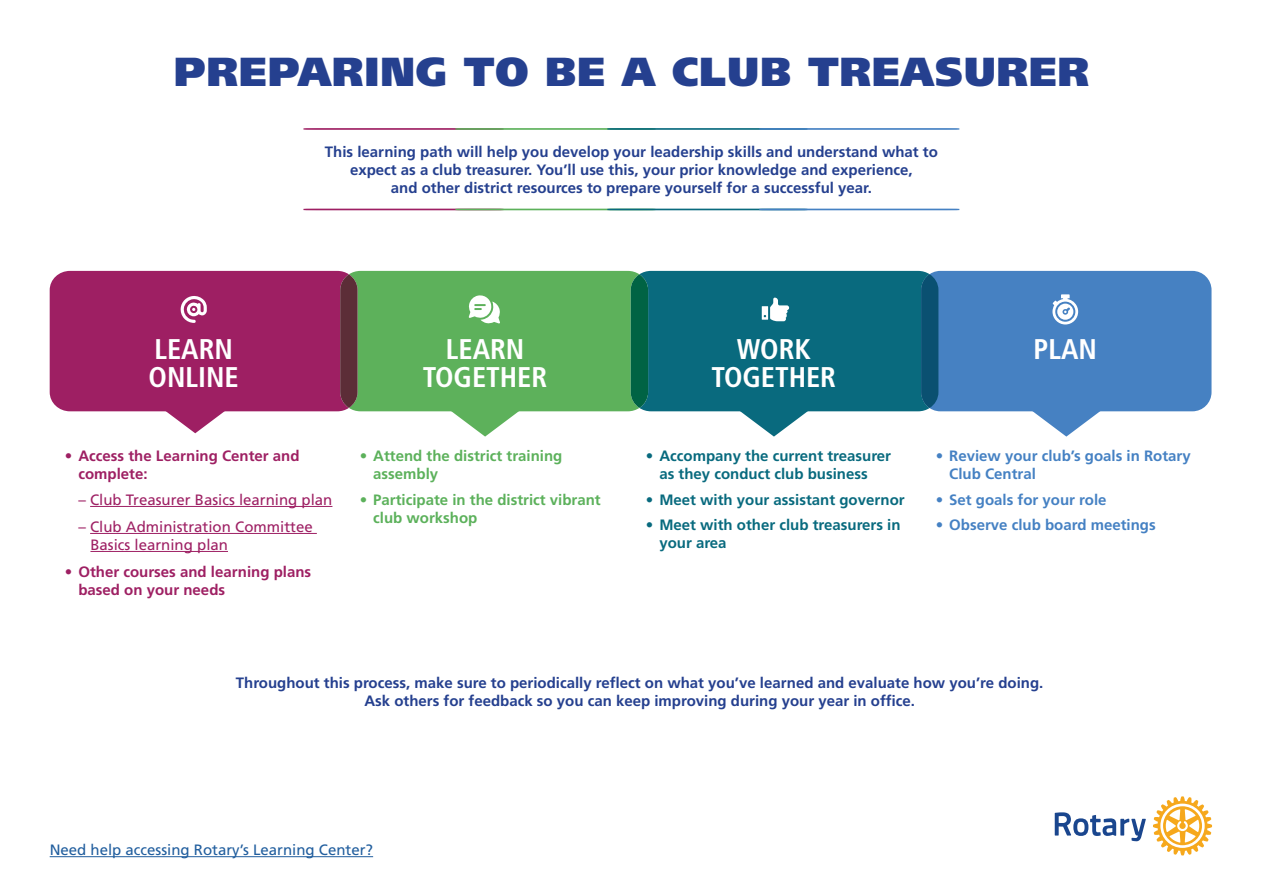
<style>
.page{position:relative;width:1263px;height:893px;background:#fff}
.page>*{position:absolute;margin:0;border:0;box-sizing:border-box;transform-origin:0 0}
.t1{font:900 40.5px "Frutiger LT Std";letter-spacing:.02em;color:#25408f}
.t2{font:700 condensed 28.5px/28.5px "Frutiger LT Std";color:#fff;text-align:center}
.t3{font:700 15px/18px "Frutiger LT Std";color:#25408f;text-align:center}
.t4{font:700 15px/18px "Frutiger LT Std";color:#086a7e}
.t5{font:700 15px/18px "Frutiger LT Std";color:#4581c3}
.t6{font:700 15px/18px "Frutiger LT Std";color:#9e2063}
.t7{font:15px/18px "Frutiger LT Std";color:#9e2064}
.t8{font:700 15px/18px "Frutiger LT Std";color:#5cb15b}
.t9{font:15px "Frutiger LT Std";color:#215e9e}
</style>
<div class="page">
<svg style="left:1055px;top:812px;width:91px;height:29px"></svg>
<svg style="left:1153px;top:796px;width:59px;height:59px"></svg>
<svg style="left:303px;top:128px;width:656px;height:2px"></svg>
<svg style="left:303px;top:209px;width:656px;height:1px"></svg>
<div style="left:921px;top:271px;width:290px;height:140px;background:#4681c2;border-radius:19px"></div>
<svg style="left:1052px;top:294px;width:26px;height:30px"></svg>
<svg style="left:1020px;top:411px;width:93px;height:26px"></svg>
<svg style="left:50px;top:271px;width:888px;height:166px;background:#6f7d7f"></svg>
<hr style="left:90px;top:506px;width:242px;height:1px;background:#9e2064">
<hr style="left:90px;top:533px;width:227px;height:1px;background:#9e2064">
<hr style="left:90px;top:551px;width:138px;height:1px;background:#9e2064">
<hr style="left:50px;top:856px;width:323px;height:1px;background:#215e9e">
<h1 class="t1" style="left:174px;top:48px;width:917px">PREPARING TO BE A CLUB TREASURER</h1>
<p class="t3" style="left:325px;top:143px;width:614px">This learning path will help you develop your leadership skills and understand what to expect as a club treasurer. You’ll use this, your prior knowledge and experience,<br>and other district resources to prepare yourself for a successful year.</p>
<h2 class="t2" style="left:149px;top:335px;width:92px;text-align:left">LEARN<br>ONLINE</h2>
<h2 class="t2" style="left:423px;top:335px;width:126px">LEARN<br>TOGETHER</h2>
<h2 class="t2" style="left:712px;top:335px;width:126px">WORK<br>TOGETHER</h2>
<h2 class="t2" style="left:1034px;top:335px;width:65px">PLAN</h2>
<p class="t6" style="left:78px;top:447px;width:223px;text-indent:-14px">• Access the Learning Center and complete:</p>
<p class="t7" style="left:78px;top:491px;width:255px">– Club Treasurer Basics learning plan</p>
<p class="t7" style="left:90px;top:518px;width:224px;text-indent:-12px">– Club Administration Committee<br>Basics learning plan</p>
<p class="t6" style="left:78px;top:563px;width:234px;text-indent:-14px">• Other courses and learning plans based on your needs</p>
<p class="t8" style="left:373px;top:447px;width:191px;text-indent:-14px">• Attend the district training assembly</p>
<p class="t8" style="left:373px;top:491px;width:229px;text-indent:-14px">• Participate in the district vibrant club workshop</p>
<p class="t4" style="left:659px;top:447px;width:233px;text-indent:-14px">• Accompany the current treasurer as they conduct club business</p>
<p class="t4" style="left:646px;top:491px;width:260px">• Meet with your assistant governor</p>
<p class="t4" style="left:659px;top:516px;width:243px;text-indent:-14px">• Meet with other club treasurers in your area</p>
<p class="t5" style="left:949px;top:447px;width:243px;text-indent:-14px">• Review your club’s goals in Rotary<br>Club Central</p>
<p class="t5" style="left:936px;top:491px;width:172px">• Set goals for your role</p>
<p class="t5" style="left:936px;top:516px;width:221px">• Observe club board meetings</p>
<p class="t3" style="left:236px;top:674px;width:809px">Throughout this process, make sure to periodically reflect on what you’ve learned and evaluate how you’re doing.<br>Ask others for feedback so you can keep improving during your year in office.</p>
<p class="t9" style="left:50px;top:841px;width:325px">Need help accessing Rotary’s Learning Center?</p>
</div>
